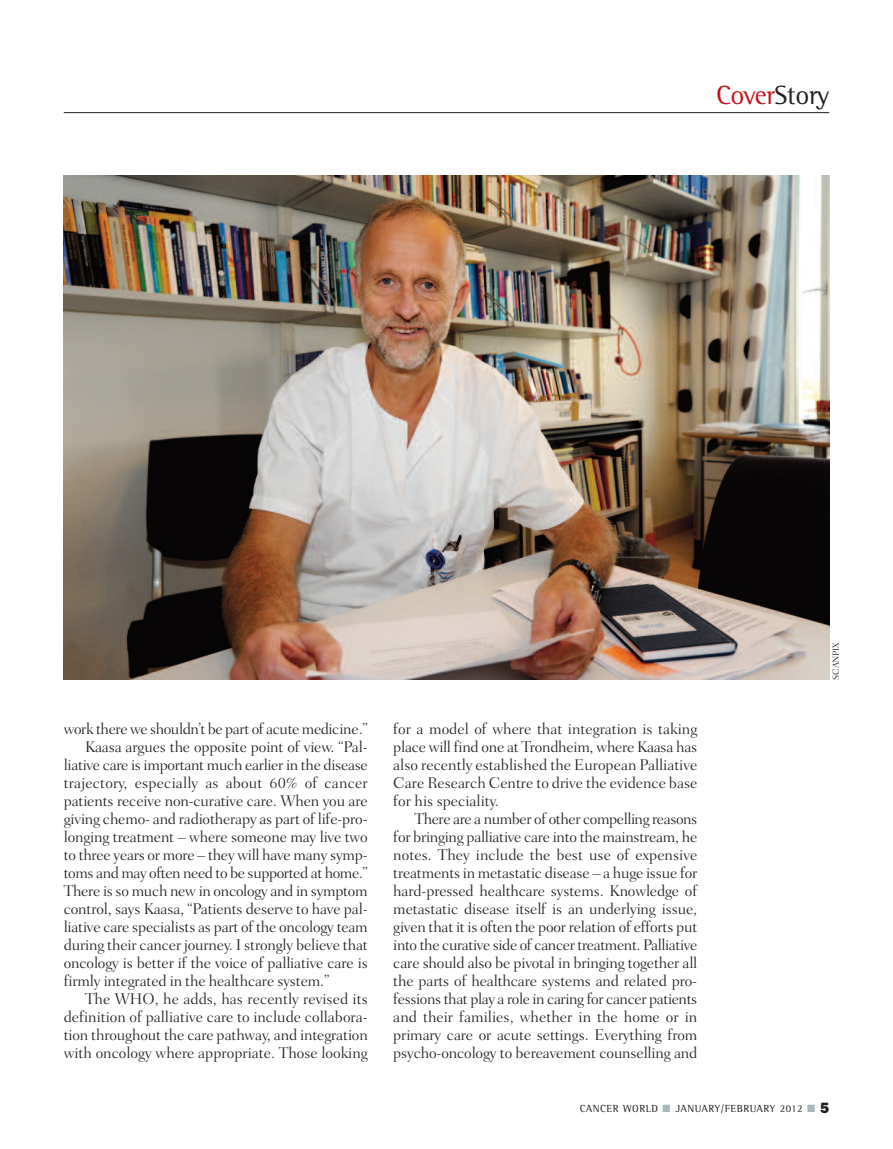
<style>
.page{position:relative;width:893px;height:1149px;background:#fff}
.page>*{position:absolute;margin:0;border:0;box-sizing:border-box;transform-origin:0 0}
.t1{font:27px "Rotis Semi Serif";letter-spacing:-.015em;color:#c4121a}
.t2{font:300 15.75px/18px "Fairfield LH";letter-spacing:-.01em;color:#231f20;text-align:justify}
.t3{font:300 15.75px "Fairfield LH";letter-spacing:.01em;color:#231f20}
.t4{font:10.5px "Rotis Semi Serif";letter-spacing:.05em;color:#231f20}
.t5{font:300 9px "Fairfield LH";letter-spacing:-.015em;color:#231f20}
.s1{color:#231f20}
.s2{color:#a8b6be}
.s3{font-family:"Franklin Gothic";font-weight:800;font-size:15px}
</style>
<div class="page">
<hr style="left:64px;top:112px;width:765px;height:1px;background:#231f20">
<img style="left:64px;top:175px;width:765px;height:504px">
<h1 class="t1" style="left:716px;top:86px;width:115px">Cover<span class="s1">Story</span></h1>
<p class="t2" style="left:64px;top:720px;width:306px">work there we shouldn’t be part of acute medicine.”</p>
<p class="t2" style="left:85px;top:738px;width:284px">Kaasa argues the opposite point of view. “Pal-</p>
<p class="t2" style="left:64px;top:756px;width:306px">liative care is important much earlier in the disease</p>
<p class="t3" style="left:64px;top:776px;width:306px">trajectory, especially as about 60% of cancer</p>
<p class="t2" style="left:64px;top:792px;width:306px">patients receive non-curative care. When you are</p>
<p class="t2" style="left:64px;top:810px;width:305px">giving chemo- and radiotherapy as part of life-pro-</p>
<p class="t2" style="left:64px;top:828px;width:306px">longing treatment – where someone may live two</p>
<p class="t2" style="left:64px;top:846px;width:305px">to three years or more – they will have many symp-</p>
<p class="t2" style="left:64px;top:864px;width:306px">toms and may often need to be supported at home.”</p>
<p class="t2" style="left:64px;top:882px;width:306px">There is so much new in oncology and in symptom</p>
<p class="t2" style="left:64px;top:900px;width:305px">control, says Kaasa, “Patients deserve to have pal-</p>
<p class="t2" style="left:64px;top:918px;width:306px">liative care specialists as part of the oncology team</p>
<p class="t2" style="left:64px;top:936px;width:306px">during their cancer journey. I strongly believe that</p>
<p class="t2" style="left:64px;top:954px;width:306px">oncology is better if the voice of palliative care is</p>
<p class="t2" style="left:64px;top:972px;width:267px">firmly integrated in the healthcare system.”</p>
<p class="t2" style="left:85px;top:990px;width:284px">The WHO, he adds, has recently revised its</p>
<p class="t2" style="left:64px;top:1008px;width:306px">definition of palliative care to include collabora-</p>
<p class="t2" style="left:64px;top:1026px;width:306px">tion throughout the care pathway, and integration</p>
<p class="t2" style="left:64px;top:1044px;width:306px">with oncology where appropriate. Those looking</p>
<p class="t2" style="left:393px;top:720px;width:306px">for a model of where that integration is taking place will find one at Trondheim, where Kaasa has also recently established the European Palliative Care Research Centre to drive the evidence base for his speciality.</p>
<p class="t2" style="left:393px;top:810px;width:306px;text-indent:21px">There are a number of other compelling reasons for bringing palliative care into the mainstream, he notes. They include the best use of expensive treatments in metastatic disease – a huge issue for hard-pressed healthcare systems. Knowledge of metastatic disease itself is an underlying issue, given that it is often the poor relation of efforts put into the curative side of cancer treatment. Palliative care should also be pivotal in bringing together all the parts of healthcare systems and related pro&shy;fessions that play a role in caring for cancer patients and their families, whether in the home or in primary care or acute settings. Everything from psycho-oncology to bereavement counselling and</p>
<p class="t5" style="left:832px;top:679px;width:39px;rotate:-90deg">SCANPIX</p>
<p class="t4" style="left:580px;top:1104px;width:251px">CANCER WORLD <span class="s2">■</span> JANUARY/FEBRUARY 2012 <span class="s2">■</span> <span class="s3">5</span></p>
</div>
